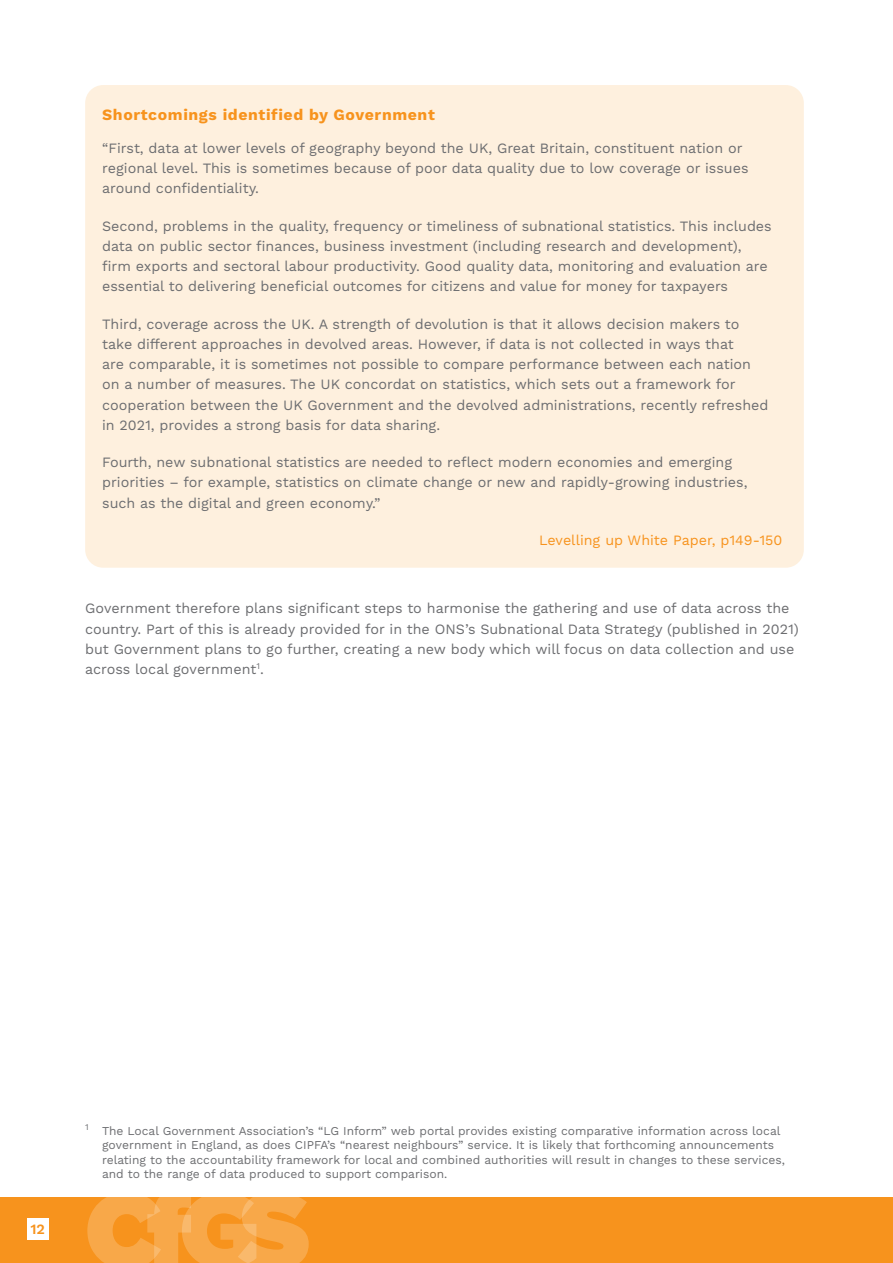
<style>
.page{position:relative;width:893px;height:1263px;background:#fff}
.page>*{position:absolute;margin:0;border:0;box-sizing:border-box;transform-origin:0 0}
.t1{font:700 15.75px "Work Sans";letter-spacing:.04em;color:#f7931d}
.t2{font:14.25px/20.2px "Work Sans";color:#6c6d70}
.t3{font:14.25px "Work Sans";color:#f7931d}
.t4{font:600 14.25px "Work Sans";color:#f7931d}
.t5{font:12px/14.4px "Work Sans";color:#6c6d70}
</style>
<div class="page">
<div style="left:0;top:1197px;width:893px;height:66px;background:#f7931d"></div>
<div style="left:27px;top:1218px;width:21px;height:22px;background:#fff"></div>
<svg style="left:87px;top:1197px;width:222px;height:66px"></svg>
<hr style="left:892px;top:1196px;width:1px;height:67px;background:#f7931d">
<div style="left:85px;top:85px;width:719px;height:483px;background:#fef0de;border-radius:18px"></div>
<p class="t1" style="left:102px;top:105px;width:334px">Shortcomings identified by Government</p>
<p class="t2" style="left:102px;top:138px;width:648px">“First, data at lower levels of geography beyond the UK, Great Britain, constituent nation or regional level. This is sometimes because of poor data quality due to low coverage or issues around confidentiality.</p>
<p class="t2" style="left:102px;top:216px;width:671px">Second, problems in the quality, frequency or timeliness of subnational statistics. This includes data on public sector finances, business investment (including research and development), firm exports and sectoral labour productivity. Good quality data, monitoring and evaluation are essential to delivering beneficial outcomes for citizens and value for money for taxpayers</p>
<p class="t2" style="left:102px;top:314px;width:668px">Third, coverage across the UK. A strength of devolution is that it allows decision makers to take different approaches in devolved areas. However, if data is not collected in ways that<br>are comparable, it is sometimes not possible to compare performance between each nation on a number of measures. The UK concordat on statistics, which sets out a framework for cooperation between the UK Government and the devolved administrations, recently refreshed in 2021, provides a strong basis for data sharing.</p>
<p class="t2" style="left:102px;top:453px;width:647px">Fourth, new subnational statistics are needed to reflect modern economies and emerging priorities – for example, statistics on climate change or new and rapidly-growing industries, such as the digital and green economy.”</p>
<p class="t3" style="left:539px;top:532px;width:245px">Levelling up White Paper, p149-150</p>
<p class="t2" style="left:85px;top:599px;width:715px">Government therefore plans significant steps to harmonise the gathering and use of data across the country. Part of this is already provided for in the ONS’s Subnational Data Strategy (published in 2021) but Government plans to go further, creating a new body which will focus on data collection and use across local government<sup>1</sup>.</p>
<p class="t4" style="left:30px;top:1221px;width:16px">12</p>
<p class="t5" style="left:102px;top:1124px;width:684px;text-indent:-17px"><sup>1</sup> The Local Government Association’s “LG Inform” web portal provides existing comparative information across local government in England, as does CIPFA’s “nearest neighbours” service. It is likely that forthcoming announcements relating to the accountability framework for local and combined authorities will result in changes to these services, and to the range of data produced to support comparison.</p>
</div>
